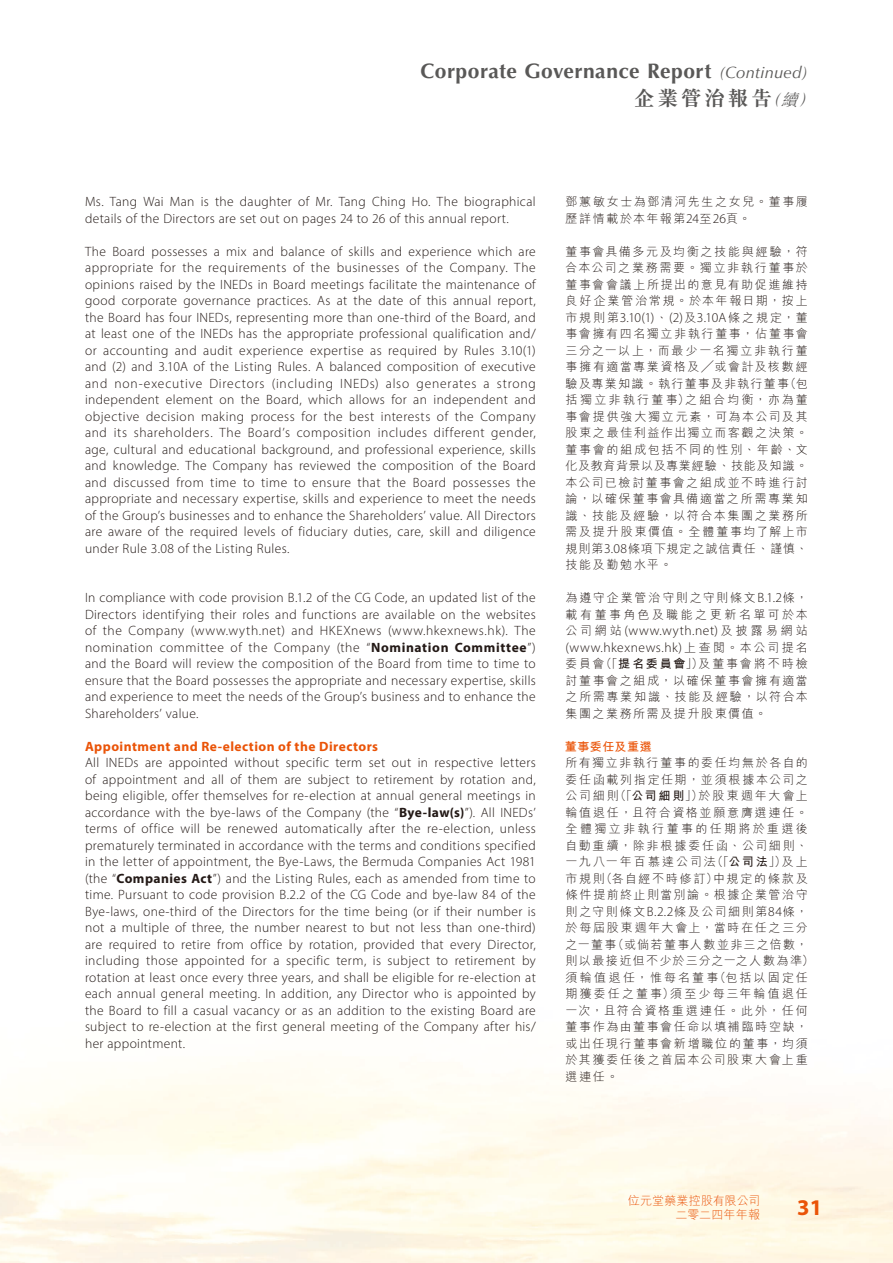
<style>
.page{position:relative;width:893px;height:1263px;background:#fff}
.page>*{position:absolute;margin:0;border:0;box-sizing:border-box;transform-origin:0 0}
.t1{font:700 22.5px "Myriad Pro";color:#ea5307}
.t2{font:700 21px "Optima LT Std";letter-spacing:.02em;color:#595857}
.t3{font:700 21px "M Sung HK";letter-spacing:.115em;color:#595857}
.t4{font:300 13.5px/16.5px "Myriad Pro";letter-spacing:.025em;color:#231916;text-align:justify}
.t5{font:700 13.5px "Myriad Pro";letter-spacing:.035em;color:#ea5307}
.t6{font:300 12px/16.5px "M Hei HK";letter-spacing:.14em;color:#231916;text-align:justify}
.t7{font:300 12px/16.5px "M Hei HK";letter-spacing:.175em;color:#231916}
.t8{font:300 12px/14.2px "M Hei HK";letter-spacing:.01em;color:#ea5307;text-align:right}
.t9{font:700 12px "M Hei HK";letter-spacing:.045em;color:#ea5307}
.s1{font-weight:400;font-style:italic;font-size:16.5px}
.s2{font-weight:300;font-style:italic;font-size:16.5px}
.s3{font-weight:700}
.s4{font-family:"Myriad Pro";font-size:13.5px}
.s5{font-family:"M Hei HK";font-size:12px}
</style>
<div class="page">
<h2 class="t2" style="left:421px;top:59px;width:389px">Corporate Governance Report <span class="s1">(Continued)</span></h2>
<h2 class="t3" style="left:634px;top:87px;width:188px">企業管治報告<span class="s2">（續）</span></h2>
<p class="t4" style="left:85px;top:193px;width:452px">Ms. Tang Wai Man is the daughter of Mr. Tang Ching Ho. The biographical details of the Directors are set out on pages 24 to 26 of this annual report.</p>
<p class="t4" style="left:85px;top:243px;width:452px">The Board possesses a mix and balance of skills and experience which are appropriate for the requirements of the businesses of the Company. The opinions raised by the INEDs in Board meetings facilitate the maintenance of good corporate governance practices. As at the date of this annual report, the Board has four INEDs, representing more than one-third of the Board, and at least one of the INEDs has the appropriate professional qualification and/ or accounting and audit experience expertise as required by Rules 3.10(1) and (2) and 3.10A of the Listing Rules. A balanced composition of executive and non-executive Directors (including INEDs) also generates a strong independent element on the Board, which allows for an independent and objective decision making process for the best interests of the Company and its shareholders. The Board’s composition includes different gender, age, cultural and educational background, and professional experience, skills and knowledge. The Company has reviewed the composition of the Board and discussed from time to time to ensure that the Board possesses the appropriate and necessary expertise, skills and experience to meet the needs of the Group’s businesses and to enhance the Shareholders’ value. All Directors are aware of the required levels of fiduciary duties, care, skill and diligence under Rule 3.08 of the Listing Rules.</p>
<p class="t4" style="left:85px;top:589px;width:452px">In compliance with code provision B.1.2 of the CG Code, an updated list of the Directors identifying their roles and functions are available on the websites of the Company (www.wyth.net) and HKEXnews (www.hkexnews.hk). The nomination committee of the Company (the “<span class="s3">Nomination Committee</span>”) and the Board will review the composition of the Board from time to time to ensure that the Board possesses the appropriate and necessary expertise, skills and experience to meet the needs of the Group’s business and to enhance the Shareholders’ value.</p>
<p class="t5" style="left:85px;top:737px;width:295px">Appointment and Re-election of the Directors</p>
<p class="t4" style="left:85px;top:754px;width:452px">All INEDs are appointed without specific term set out in respective letters of appointment and all of them are subject to retirement by rotation and, being eligible, offer themselves for re-election at annual general meetings in accordance with the bye-laws of the Company (the “<span class="s3">Bye-law(s)</span>”). All INEDs’ terms of office will be renewed automatically after the re-election, unless prematurely terminated in accordance with the terms and conditions specified in the letter of appointment, the Bye-Laws, the Bermuda Companies Act 1981 (the “<span class="s3">Companies Act</span>”) and the Listing Rules, each as amended from time to time. Pursuant to code provision B.2.2 of the CG Code and bye-law 84 of the Bye-laws, one-third of the Directors for the time being (or if their number is not a multiple of three, the number nearest to but not less than one-third) are required to retire from office by rotation, provided that every Director, including those appointed for a specific term, is subject to retirement by rotation at least once every three years, and shall be eligible for re-election at each annual general meeting. In addition, any Director who is appointed by the Board to fill a casual vacancy or as an addition to the existing Board are subject to re-election at the first general meeting of the Company after his/ her appointment.</p>
<p class="t6" style="left:566px;top:193px;width:244px">鄧蕙敏女士為鄧清河先生之女兒。董事履歷詳情載於本年報第<span class="s4">24</span>至<span class="s4">26</span>頁。</p>
<p class="t6" style="left:566px;top:243px;width:244px">董事會具備多元及均衡之技能與經驗，符合本公司之業務需要。獨立非執行董事於董事會會議上所提出的意見有助促進維持良好企業管治常規。於本年報日期，按上</p>
<p class="t4" style="left:566px;top:309px;width:244px"><span class="s5">市規則第</span>3.10(1)<span class="s5">、</span>(2)<span class="s5">及</span>3.10A<span class="s5">條之規定，董</span></p>
<p class="t6" style="left:566px;top:325px;width:244px">事會擁有四名獨立非執行董事，佔董事會三分之一以上，而最少一名獨立非執行董事擁有適當專業資格及╱或會計及核數經驗及專業知識。執行董事及非執行董事（包括獨立非執行董事）之組合均衡，亦為董事會提供強大獨立元素，可為本公司及其股東之最佳利益作出獨立而客觀之決策。董事會的組成包括不同的性別、年齡、文化及教育背景以及專業經驗、技能及知識。本公司已檢討董事會之組成並不時進行討論，以確保董事會具備適當之所需專業知識、技能及經驗，以符合本集團之業務所需及提升股東價值。全體董事均了解上市規則第<span class="s4">3.08</span>條項下規定之誠信責任、謹慎、技能及勤勉水平。</p>
<p class="t7" style="left:566px;top:589px;width:244px">為遵守企業管治守則之守則條文<span class="s4">B.1.2</span>條，載有董事角色及職能之更新名單可於本</p>
<p class="t4" style="left:566px;top:622px;width:244px"><span class="s5">公司網站</span> (www.wyth.net) <span class="s5">及披露易網站</span>(www.hkexnews.hk)<span class="s5">上查閱。本公司提名</span></p>
<p class="t6" style="left:566px;top:655px;width:244px">委員會（「<span class="s3">提名委員會</span>」）及董事會將不時檢討董事會之組成，以確保董事會擁有適當之所需專業知識、技能及經驗，以符合本集團之業務所需及提升股東價值。</p>
<p class="t9" style="left:565px;top:738px;width:89px">董事委任及重選</p>
<p class="t6" style="left:565px;top:754px;width:250px;text-align:left">所有獨立非執行董事的委任均無於各自的委任函載列指定任期，並須根據本公司之公司細則（「<span class="s3">公司細則</span>」）於股東週年大會上輪值退任，且符合資格並願意膺選連任。全體獨立非執行董事的任期將於重選後自動重續，除非根據委任函、公司細則、一九八一年百慕達公司法（「<span class="s3">公司法</span>」）及上市規則（各自經不時修訂）中規定的條款及條件提前終止則當別論。根據企業管治守則之守則條文<span class="s4">B.2.2</span>條及公司細則第<span class="s4">84</span>條，於每屆股東週年大會上，當時在任之三分之一董事（或倘若董事人數並非三之倍數，則以最接近但不少於三分之一之人數為準）須輪值退任，惟每名董事（包括以固定任期獲委任之董事）須至少每三年輪值退任一次，且符合資格重選連任。此外，任何董事作為由董事會任命以填補臨時空缺，或出任現行董事會新增職位的董事，均須於其獲委任後之首屆本公司股東大會上重選連任。</p>
<p class="t8" style="left:628px;top:1193px;width:134px">位元堂藥業控股有限公司二零二四年年報</p>
<h1 class="t1" style="left:797px;top:1192px;width:26px">31</h1>
</div>
